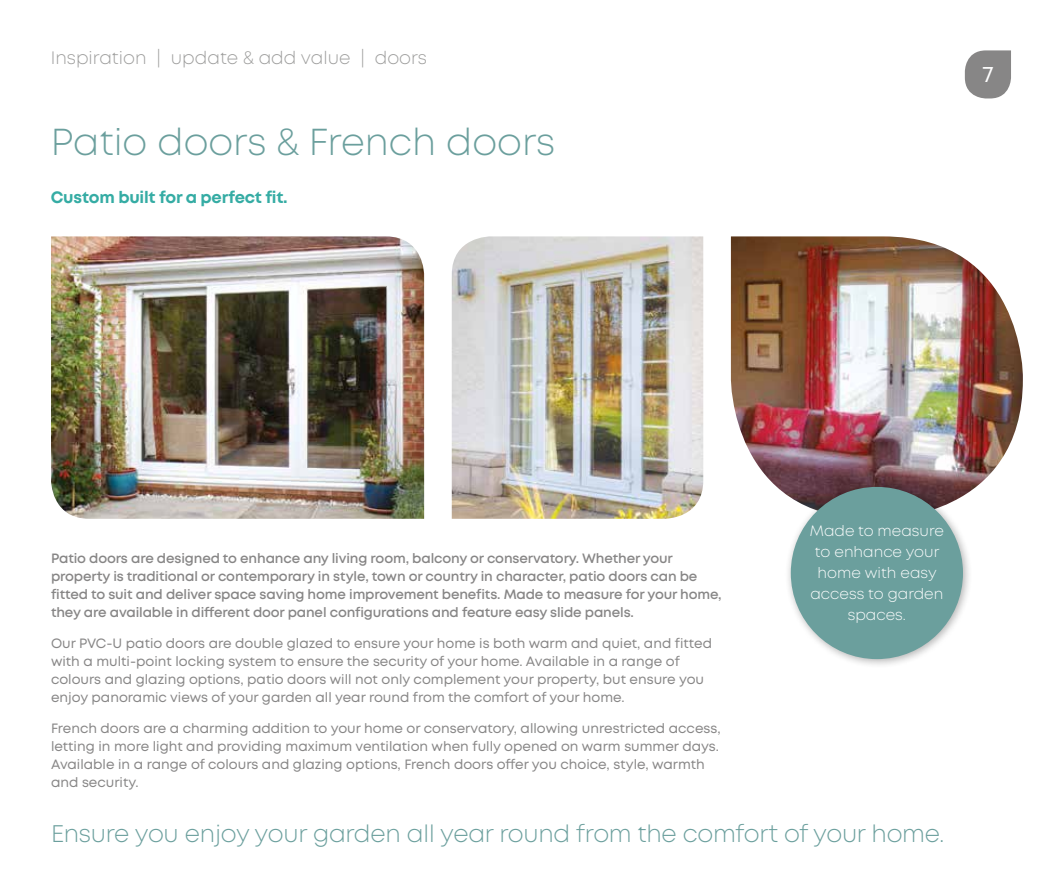
<style>
.page{position:relative;width:1063px;height:893px;background:#fff}
.page>*{position:absolute;margin:0;border:0;box-sizing:border-box;transform-origin:0 0}
.t1{font:300 37.5px "Mont";color:#6b9f9d}
.t2{font:300 24px "Mont";letter-spacing:-.01em;color:#6b9f9d}
.t3{font:22.5px "Mont";color:#fff}
.t4{font:300 18px "Mont";color:#9d9d9c}
.t5{font:700 16.5px "Mont";letter-spacing:-.015em;color:#35aca4}
.t6{font:300 15px/21px "Mont";color:#fff;text-align:center}
.t7{font:13.5px/18px "Mont";color:#878686}
.t8{font:600 13.5px/18px "Mont";letter-spacing:-.01em;color:#878686}
</style>
<div class="page">
<svg style="left:965px;top:50px;width:46px;height:48px;background:#959494"></svg>
<img style="left:731px;top:236px;width:292px;height:257px">
<div style="left:784px;top:480px;width:189px;height:189px;background:#000;opacity:.3"></div>
<div style="left:791px;top:487px;width:172px;height:172px;background:#6b9f9d;border-radius:50%"></div>
<img style="left:51px;top:236px;width:373px;height:283px">
<img style="left:452px;top:236px;width:251px;height:283px">
<h3 class="t4" style="left:51px;top:47px;width:378px">Inspiration | update &amp; add value | doors</h3>
<h1 class="t1" style="left:51px;top:118px;width:506px">Patio doors &amp; French doors</h1>
<p class="t5" style="left:51px;top:187px;width:239px">Custom built for a perfect fit.</p>
<h3 class="t3" style="left:982px;top:59px;width:13px">7</h3>
<p class="t8" style="left:51px;top:549px;width:672px">Patio doors are designed to enhance any living room, balcony or conservatory. Whether your property is traditional or contemporary in style, town or country in character, patio doors can be fitted to suit and deliver space saving home improvement benefits. Made to measure for your home, they are available in different door panel configurations and feature easy slide panels.</p>
<p class="t7" style="left:51px;top:634px;width:663px">Our PVC-U patio doors are double glazed to ensure your home is both warm and quiet, and fitted with a multi-point locking system to ensure the security of your home. Available in a range of colours and glazing options, patio doors will not only complement your property, but ensure you enjoy panoramic views of your garden all year round from the comfort of your home.</p>
<p class="t7" style="left:51px;top:719px;width:671px">French doors are a charming addition to your home or conservatory, allowing unrestricted access, letting in more light and providing maximum ventilation when fully opened on warm summer days.<br>Available in a range of colours and glazing options, French doors offer you choice, style, warmth and security.</p>
<p class="t6" style="left:810px;top:521px;width:136px">Made to measure to enhance your home with easy access to garden spaces.</p>
<h2 class="t2" style="left:51px;top:819px;width:895px">Ensure you enjoy your garden all year round from the comfort of your home.</h2>
</div>
